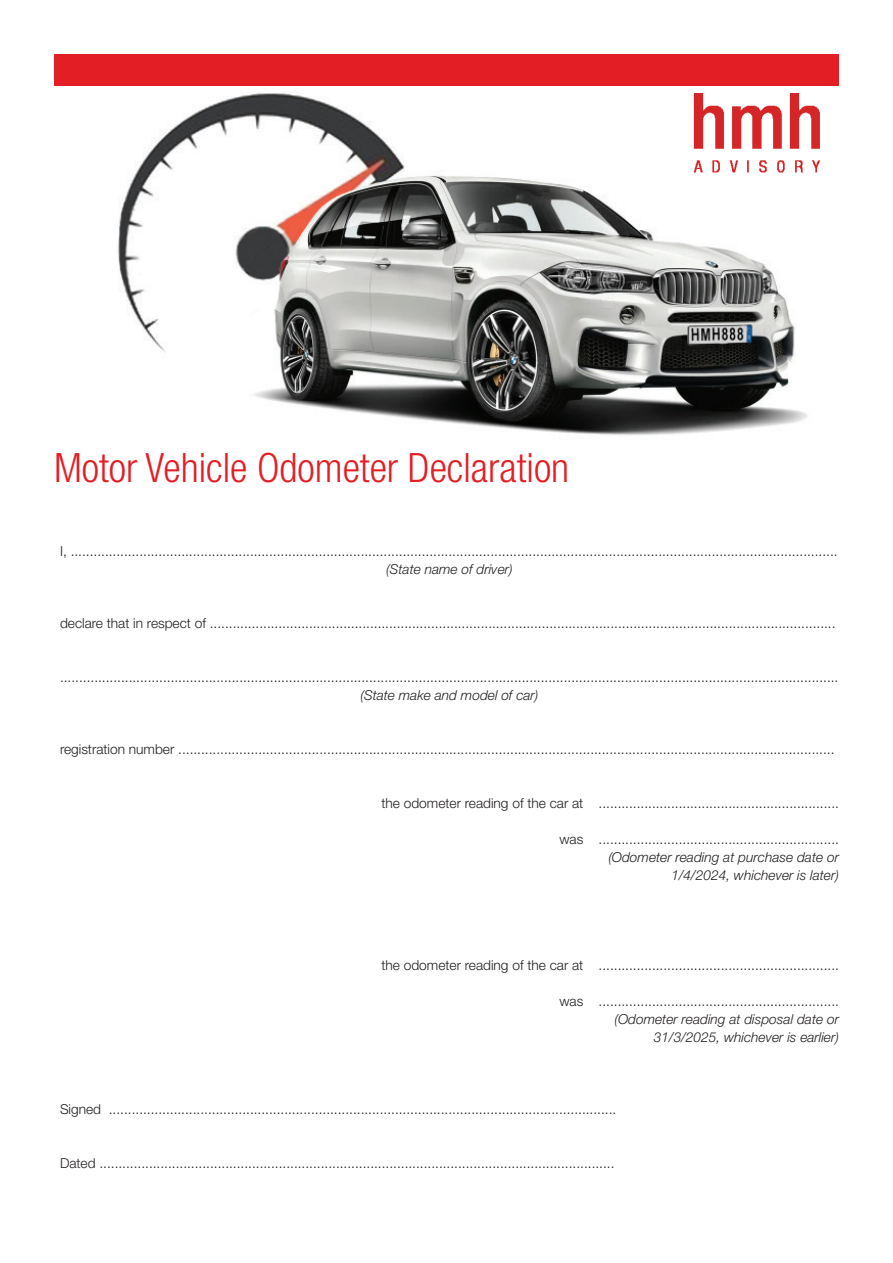
<style>
.page{position:relative;width:893px;height:1263px;background:#fff}
.page>*{position:absolute;margin:0;border:0;box-sizing:border-box;transform-origin:0 0}
.t1{font:300 condensed 40.5px "Helvetica Neue";color:#e31e24}
.t2{font:300 13.65px "Helvetica Neue";color:#231f20}
.t3{font:italic 300 13.65px/18px "Helvetica Neue";color:#231f20;text-align:right}
</style>
<div class="page">
<div style="left:54px;top:54px;width:785px;height:32px;background:#e31e24"></div>
<img style="left:118px;top:93px;width:690px;height:342px">
<img style="left:680px;top:94px;width:140px;height:116px">
<h1 class="t1" style="left:54px;top:445px;width:517px">Motor Vehicle Odometer Declaration</h1>
<p class="t2" style="left:60px;top:543px;width:779px">I, .........................................................................................................................................................................................................</p>
<p class="t3" style="left:386px;top:560px;width:128px">(State name of driver)</p>
<p class="t2" style="left:60px;top:615px;width:777px">declare that in respect of ....................................................................................................................................................................</p>
<p class="t2" style="left:60px;top:669px;width:780px">............................................................................................................................................................................................................</p>
<p class="t3" style="left:360px;top:686px;width:179px">(State make and model of car)</p>
<p class="t2" style="left:60px;top:740px;width:776px">registration number ............................................................................................................................................................................</p>
<p class="t2" style="left:381px;top:794px;width:459px">the odometer reading of the car at ...............................................................</p>
<p class="t2" style="left:559px;top:830px;width:281px">was ...............................................................</p>
<p class="t3" style="left:608px;top:848px;width:232px">(Odometer reading at purchase date or<br>1/4/2024, whichever is later)</p>
<p class="t2" style="left:381px;top:956px;width:459px">the odometer reading of the car at ...............................................................</p>
<p class="t2" style="left:559px;top:992px;width:281px">was ...............................................................</p>
<p class="t3" style="left:614px;top:1010px;width:226px">(Odometer reading at disposal date or<br>31/3/2025, whichever is earlier)</p>
<p class="t2" style="left:60px;top:1100px;width:558px">Signed .....................................................................................................................................</p>
<p class="t2" style="left:60px;top:1154px;width:556px">Dated .......................................................................................................................................</p>
</div>
